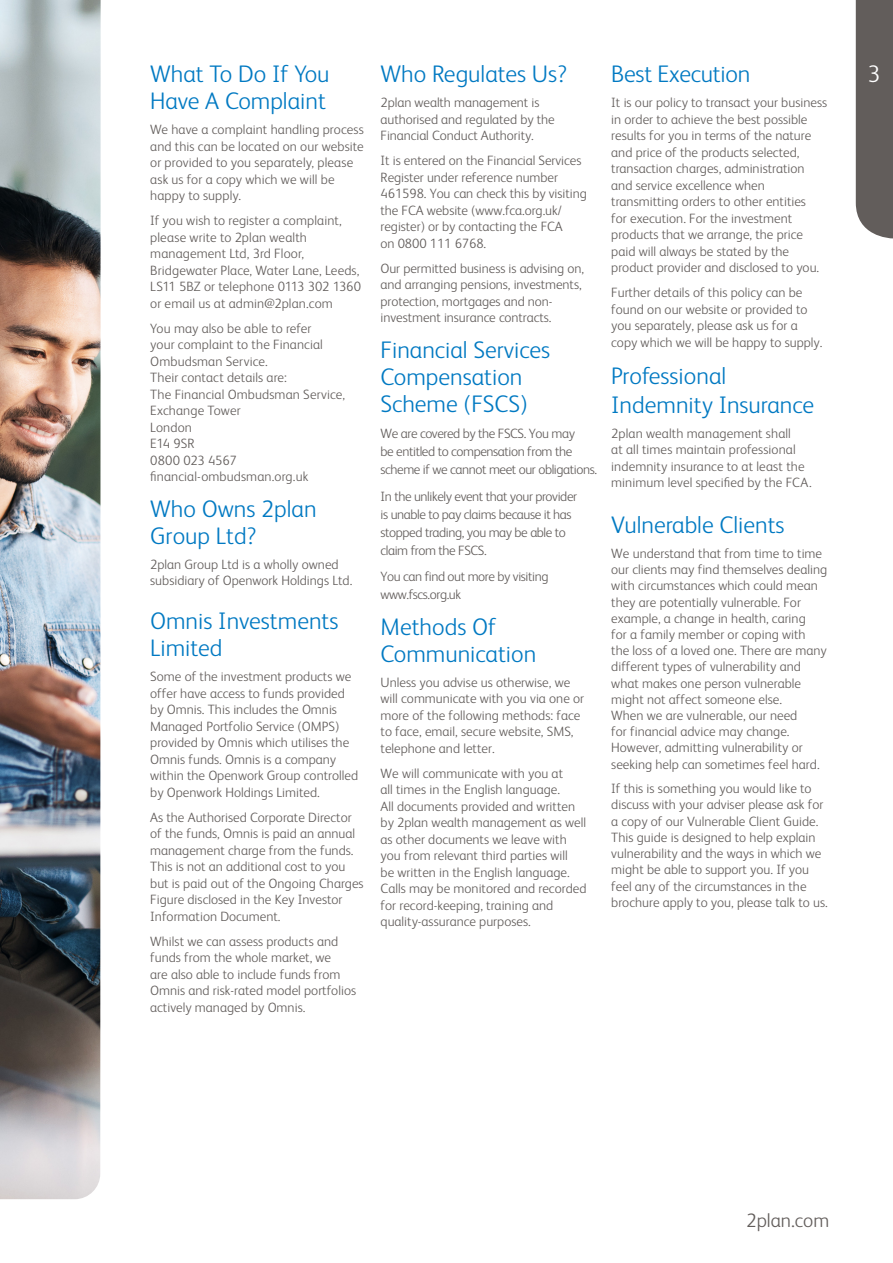
<style>
.page{position:relative;width:893px;height:1263px;background:#fff}
.page>*{position:absolute;margin:0;border:0;box-sizing:border-box;transform-origin:0 0}
._01_body{font:300 24px/27px "FS Albert";color:#0079c2}
._03_sub{font:300 24px "FS Albert";letter-spacing:-.01em;color:#0079c2}
._0_head{font:300 24px "FS Albert";color:#fff}
.t1{font:300 19.5px "FS Albert";color:#625d5b}
._01_body-2{font:300 13.5px/16.5px "FS Albert";color:#625d5b}
._01_body-3{font:300 13.5px/18px "FS Albert";letter-spacing:-.03em;color:#625d5b}
</style>
<div class="page">
<div style="left:856px;top:0;width:37px;height:238px;background:#625d5b"></div>
<img style="left:0;top:0;width:101px;height:1199px">
<p class="_01_body" style="left:150px;top:59px;width:181px">What To Do If You</p>
<p class="_0_head" style="left:867px;top:58px;width:14px">3</p>
<p class="_01_body" style="left:150px;top:86px;width:177px">Have A Complaint</p>
<p class="_01_body-2" style="left:150px;top:121px;width:215px">We have a complaint handling process and this can be located on our website or provided to you separately, please ask us for a copy which we will be happy to supply.</p>
<p class="_01_body-2" style="left:150px;top:212px;width:212px">If you wish to register a complaint, please write to 2plan wealth management Ltd, 3rd Floor,<br>Bridgewater Place, Water Lane, Leeds,<br>LS11 5BZ or telephone 0113 302 1360 or email us at admin@2plan.com</p>
<p class="_01_body-2" style="left:150px;top:319px;width:196px">You may also be able to refer<br>your complaint to the Financial<br>Ombudsman Service.<br>Their contact details are:<br>The Financial Ombudsman Service,<br>Exchange Tower<br>London<br>E14 9SR<br>0800 023 4567 financial-ombudsman.org.uk</p>
<p class="_01_body" style="left:150px;top:494px;width:168px">Who Owns 2plan<br>Group Ltd?</p>
<p class="_01_body-2" style="left:150px;top:555px;width:204px">2plan Group Ltd is a wholly owned subsidiary of Openwork Holdings Ltd.</p>
<p class="_01_body" style="left:150px;top:606px;width:190px">Omnis Investments<br>Limited</p>
<p class="_01_body-2" style="left:150px;top:668px;width:209px">Some of the investment products we offer have access to funds provided by Omnis. This includes the Omnis Managed Portfolio Service (OMPS) provided by Omnis which utilises the Omnis funds. Omnis is a company within the Openwork Group controlled by Openwork Holdings Limited.</p>
<p class="_01_body-2" style="left:150px;top:808px;width:215px">As the Authorised Corporate Director of the funds, Omnis is paid an annual management charge from the funds.<br>This is not an additional cost to you but is paid out of the Ongoing Charges Figure disclosed in the Key Investor Information Document.</p>
<p class="_01_body-2" style="left:150px;top:932px;width:207px">Whilst we can assess products and funds from the whole market, we<br>are also able to include funds from<br>Omnis and risk-rated model portfolios actively managed by Omnis.</p>
<p class="_01_body" style="left:381px;top:59px;width:188px">Who Regulates Us?</p>
<p class="_01_body-2" style="left:381px;top:94px;width:176px">2plan wealth management is authorised and regulated by the<br>Financial Conduct Authority.</p>
<p class="_01_body-2" style="left:381px;top:152px;width:208px">It is entered on the Financial Services<br>Register under reference number<br>461598. You can check this by visiting the FCA website (www.fca.org.uk/ register) or by contacting the FCA<br>on 0800 111 6768.</p>
<p class="_01_body-2" style="left:381px;top:259px;width:205px">Our permitted business is advising on, and arranging pensions, investments, protection, mortgages and non&shy;investment insurance contracts.</p>
<p class="_01_body" style="left:381px;top:335px;width:171px">Financial Services<br>Compensation<br>Scheme (FSCS)</p>
<p class="_01_body-3" style="left:381px;top:424px;width:218px">We are covered by the FSCS. You may<br>be entitled to compensation from the scheme if we cannot meet our obligations.</p>
<p class="_01_body-3" style="left:381px;top:487px;width:198px">In the unlikely event that your provider is unable to pay claims because it has stopped trading, you may be able to claim from the FSCS.</p>
<p class="_01_body-3" style="left:381px;top:567px;width:169px">You can find out more by visiting www.fscs.org.uk</p>
<p class="_01_body" style="left:381px;top:612px;width:157px">Methods Of<br>Communication</p>
<p class="_01_body-2" style="left:381px;top:673px;width:205px">Unless you advise us otherwise, we will communicate with you via one or more of the following methods: face to face, email, secure website, SMS, telephone and letter.</p>
<p class="_01_body-2" style="left:381px;top:764px;width:207px">We will communicate with you at<br>all times in the English language.<br>All documents provided and written by 2plan wealth management as well as other documents we leave with you from relevant third parties will<br>be written in the English language.<br>Calls may be monitored and recorded for record-keeping, training and quality-assurance purposes.</p>
<p class="_03_sub" style="left:611px;top:58px;width:141px">Best Execution</p>
<p class="_01_body-2" style="left:611px;top:94px;width:217px">It is our policy to transact your business in order to achieve the best possible results for you in terms of the nature and price of the products selected, transaction charges, administration and service excellence when transmitting orders to other entities<br>for execution. For the investment products that we arrange, the price paid will always be stated by the product provider and disclosed to you.</p>
<p class="_01_body-2" style="left:611px;top:284px;width:213px">Further details of this policy can be found on our website or provided to you separately, please ask us for a copy which we will be happy to supply.</p>
<p class="_01_body" style="left:611px;top:360px;width:204px;line-height:28.8px">Professional<br>Indemnity Insurance</p>
<p class="_01_body-2" style="left:611px;top:424px;width:202px">2plan wealth management shall<br>at all times maintain professional indemnity insurance to at least the minimum level specified by the FCA.</p>
<p class="_01_body" style="left:611px;top:510px;width:175px">Vulnerable Clients</p>
<p class="_01_body-2" style="left:611px;top:545px;width:218px">We understand that from time to time our clients may find themselves dealing with circumstances which could mean they are potentially vulnerable. For example, a change in health, caring<br>for a family member or coping with<br>the loss of a loved one. There are many different types of vulnerability and what makes one person vulnerable might not affect someone else.<br>When we are vulnerable, our need<br>for financial advice may change.<br>However, admitting vulnerability or seeking help can sometimes feel hard.</p>
<p class="_01_body-2" style="left:611px;top:780px;width:218px">If this is something you would like to discuss with your adviser please ask for a copy of our Vulnerable Client Guide.<br>This guide is designed to help explain vulnerability and the ways in which we might be able to support you. If you feel any of the circumstances in the brochure apply to you, please talk to us.</p>
<p class="t1" style="left:746px;top:1207px;width:85px">2plan.com</p>
</div>
